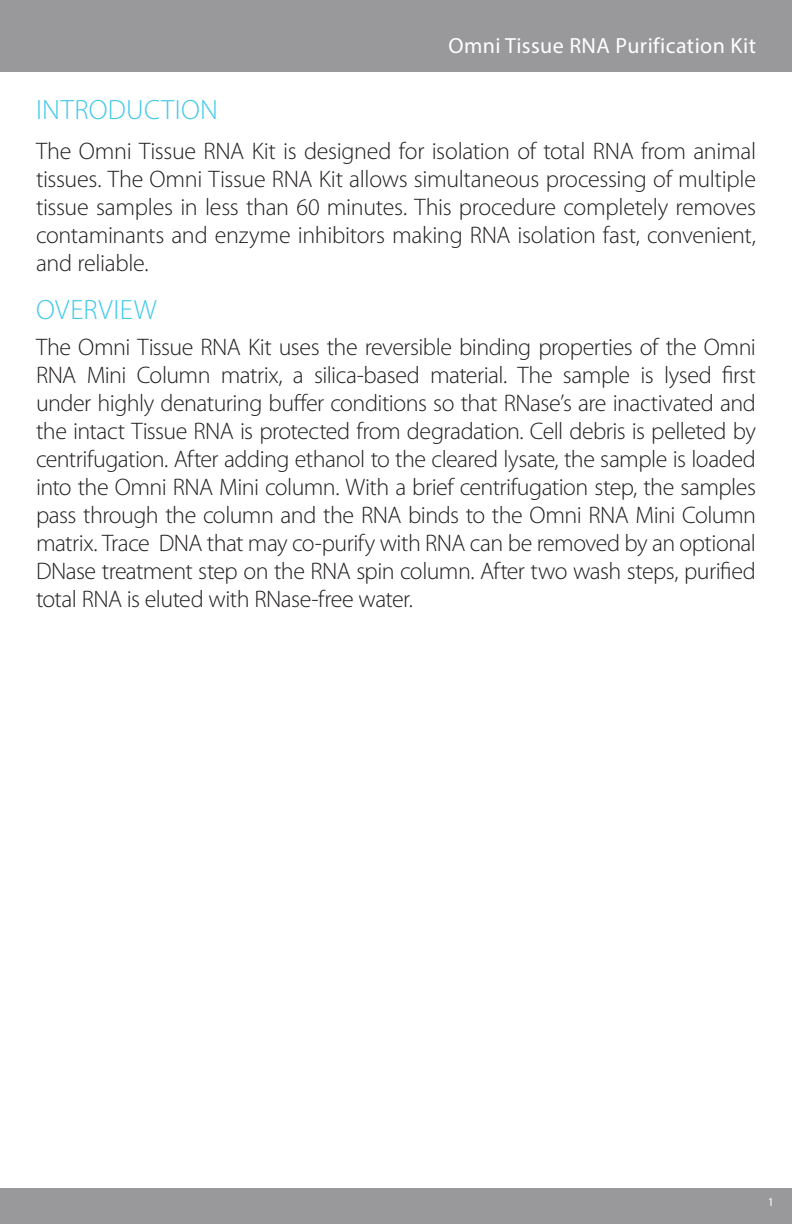
<style>
.page{position:relative;width:792px;height:1224px;background:#fff}
.page>*{position:absolute;margin:0;border:0;box-sizing:border-box;transform-origin:0 0}
.t1{font:300 28px "Myriad Pro";letter-spacing:.015em;color:#41c9e8}
.t2{font:300 24px/28px "Myriad Pro";letter-spacing:-.015em;color:#231f20;text-align:justify}
.t3{font:22px "Myriad Pro";letter-spacing:.02em;color:#fff}
.t4{font:12px "Myriad Pro";color:#fff}
</style>
<div class="page">
<div style="left:0;top:0;width:792px;height:72px;background:#99989b"></div>
<div style="left:0;top:1188px;width:792px;height:36px;background:#99989b"></div>
<p class="t3" style="left:448px;top:32px;width:309px">Omni Tissue RNA Purification Kit</p>
<p class="t1" style="left:36px;top:94px;width:183px">INTRODUCTION</p>
<p class="t2" style="left:36px;top:137px;width:722px">The Omni Tissue RNA Kit is designed for isolation of total RNA from animal tissues. The Omni Tissue RNA Kit allows simultaneous processing of multiple tissue samples in less than 60 minutes. This procedure completely removes contaminants and enzyme inhibitors making RNA isolation fast, convenient, and reliable.</p>
<p class="t1" style="left:36px;top:294px;width:122px">OVERVIEW</p>
<p class="t2" style="left:36px;top:333px;width:722px">The Omni Tissue RNA Kit uses the reversible binding properties of the Omni RNA Mini Column matrix, a silica-based material. The sample is lysed first under highly denaturing buffer conditions so that RNase’s are inactivated and the intact Tissue RNA is protected from degradation. Cell debris is pelleted by centrifugation. After adding ethanol to the cleared lysate, the sample is loaded into the Omni RNA Mini column. With a brief centrifugation step, the samples pass through the column and the RNA binds to the Omni RNA Mini Column matrix. Trace DNA that may co-purify with RNA can be removed by an optional DNase treatment step on the RNA spin column. After two wash steps, purified total RNA is eluted with RNase-free water.</p>
<p class="t4" style="left:768px;top:1195px;width:8px">1</p>
</div>
